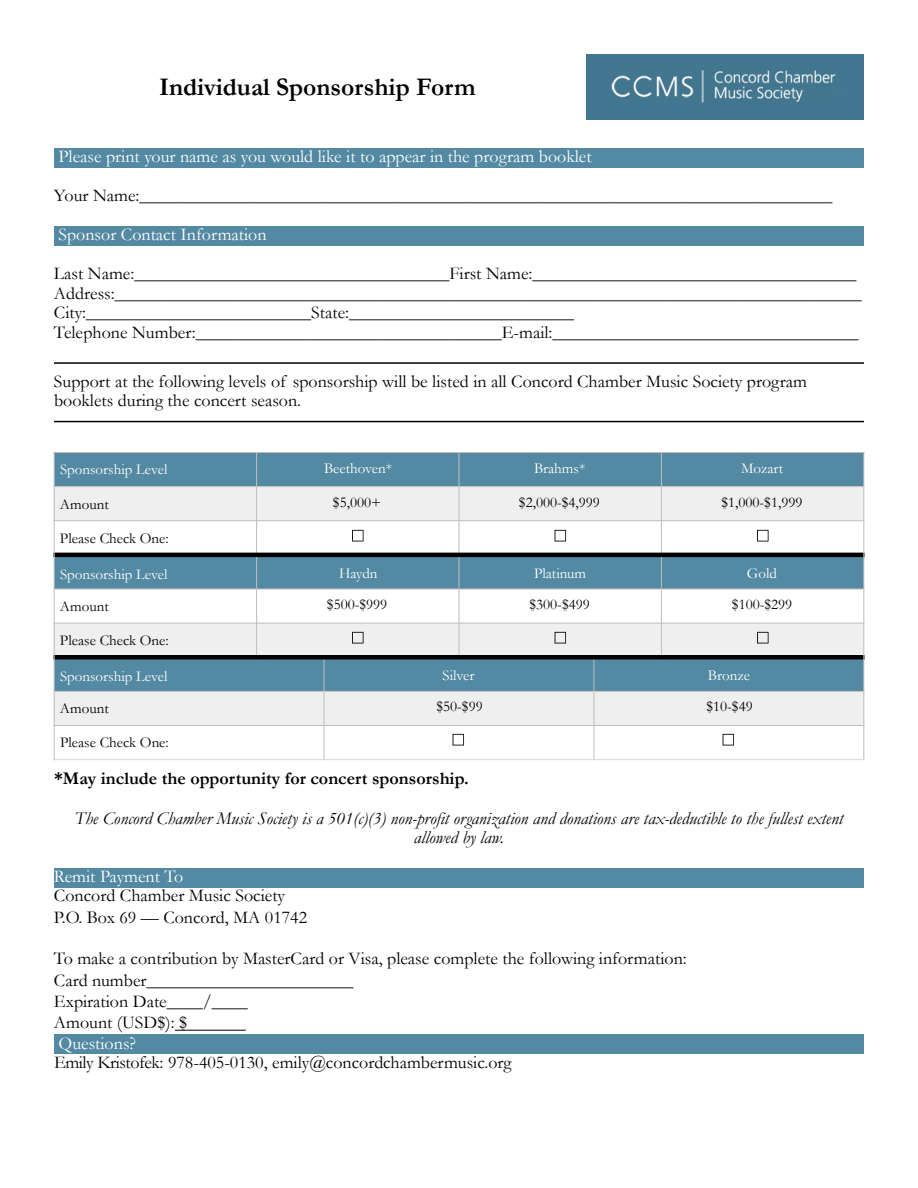
<style>
.page{position:relative;width:918px;height:1188px;background:#fff}
.page>*{position:absolute;margin:0;border:0;box-sizing:border-box;transform-origin:0 0}
.t1{font:700 25.5px "Garamond";color:#000}
.t2{font:18px/19.5px "Garamond";color:#000}
.t3{font:italic 18px/19.5px "Garamond";color:#000;text-align:center}
.t4{font:18px "Garamond";color:#fff}
.t5{font:700 18px "Garamond";color:#000}
.t6{font:15px "Garamond";color:#000}
.t7{font:15px "Garamond";color:#fff}
</style>
<div class="page">
<img style="left:587px;top:54px;width:277px;height:66px">
<div style="left:54px;top:148px;width:810px;height:19px;background:#5389a2"></div>
<div style="left:54px;top:226px;width:810px;height:19px;background:#5389a2"></div>
<div style="left:54px;top:868px;width:810px;height:19px;background:#5389a2"></div>
<div style="left:54px;top:1034px;width:810px;height:20px;background:#5389a2"></div>
<hr style="left:175px;top:1030px;width:71px;height:1px;background:#000">
<hr style="left:54px;top:362px;width:810px;height:2px;background:#000">
<hr style="left:54px;top:421px;width:810px;height:1px;background:#000">
<div style="left:54px;top:452px;width:203px;height:35px;background:#5389a2"></div>
<div style="left:257px;top:452px;width:202px;height:35px;background:#5389a2"></div>
<div style="left:459px;top:452px;width:202px;height:35px;background:#5389a2"></div>
<div style="left:661px;top:452px;width:203px;height:35px;background:#5389a2"></div>
<div style="left:54px;top:487px;width:203px;height:34px;background:#efefef"></div>
<div style="left:257px;top:487px;width:202px;height:34px;background:#efefef"></div>
<div style="left:459px;top:487px;width:202px;height:34px;background:#efefef"></div>
<div style="left:661px;top:487px;width:203px;height:34px;background:#efefef"></div>
<div style="left:54px;top:555px;width:203px;height:34px;background:#5389a2"></div>
<div style="left:257px;top:555px;width:202px;height:34px;background:#5389a2"></div>
<div style="left:459px;top:555px;width:202px;height:34px;background:#5389a2"></div>
<div style="left:661px;top:555px;width:203px;height:34px;background:#5389a2"></div>
<div style="left:54px;top:623px;width:203px;height:34px;background:#efefef"></div>
<div style="left:257px;top:623px;width:202px;height:34px;background:#efefef"></div>
<div style="left:459px;top:623px;width:202px;height:34px;background:#efefef"></div>
<div style="left:661px;top:623px;width:203px;height:34px;background:#efefef"></div>
<div style="left:54px;top:657px;width:270px;height:34px;background:#5389a2"></div>
<div style="left:324px;top:657px;width:270px;height:34px;background:#5389a2"></div>
<div style="left:594px;top:657px;width:270px;height:34px;background:#5389a2"></div>
<div style="left:54px;top:691px;width:270px;height:34px;background:#efefef"></div>
<div style="left:324px;top:691px;width:270px;height:34px;background:#efefef"></div>
<div style="left:594px;top:691px;width:270px;height:34px;background:#efefef"></div>
<svg style="left:352px;top:530px;width:12px;height:12px"></svg>
<svg style="left:555px;top:530px;width:11px;height:12px"></svg>
<svg style="left:757px;top:530px;width:12px;height:12px"></svg>
<svg style="left:352px;top:632px;width:12px;height:12px"></svg>
<svg style="left:555px;top:632px;width:11px;height:12px"></svg>
<svg style="left:757px;top:632px;width:12px;height:12px"></svg>
<svg style="left:453px;top:734px;width:11px;height:12px"></svg>
<svg style="left:723px;top:734px;width:11px;height:12px"></svg>
<hr style="left:256px;top:452px;width:1px;height:207px;background:#bfbfbf">
<hr style="left:324px;top:655px;width:1px;height:105px;background:#bfbfbf">
<hr style="left:459px;top:452px;width:1px;height:207px;background:#bfbfbf">
<hr style="left:594px;top:655px;width:1px;height:105px;background:#bfbfbf">
<hr style="left:661px;top:452px;width:1px;height:207px;background:#bfbfbf">
<hr style="left:53px;top:486px;width:812px;height:1px;background:#bfbfbf">
<hr style="left:53px;top:520px;width:812px;height:1px;background:#bfbfbf">
<hr style="left:53px;top:553px;width:812px;height:4px;background:#000">
<hr style="left:53px;top:589px;width:812px;height:1px;background:#bfbfbf">
<hr style="left:53px;top:623px;width:812px;height:1px;background:#bfbfbf">
<hr style="left:53px;top:655px;width:812px;height:4px;background:#000">
<hr style="left:53px;top:691px;width:812px;height:1px;background:#bfbfbf">
<hr style="left:53px;top:725px;width:812px;height:1px;background:#bfbfbf">
<hr style="left:54px;top:452px;width:1px;height:308px;background:#bfbfbf">
<hr style="left:864px;top:452px;width:1px;height:308px;background:#bfbfbf">
<hr style="left:53px;top:452px;width:812px;height:1px;background:#bfbfbf">
<hr style="left:53px;top:759px;width:271px;height:1px;background:#d7d7d7">
<hr style="left:324px;top:759px;width:270px;height:1px;background:#d7d7d7">
<hr style="left:594px;top:759px;width:271px;height:1px;background:#d7d7d7">
<h1 class="t1" style="left:159px;top:71px;width:318px">Individual Sponsorship Form</h1>
<p class="t4" style="left:58px;top:146px;width:535px">Please print your name as you would like it to appear in the program booklet</p>
<p class="t2" style="left:54px;top:185px;width:780px">Your Name:_____________________________________________________________________________</p>
<p class="t4" style="left:58px;top:224px;width:210px">Sponsor Contact Information</p>
<p class="t2" style="left:54px;top:263px;width:809px">Last Name:___________________________________First Name:____________________________________ Address:___________________________________________________________________________________ City:_________________________State:_________________________<br>Telephone Number:__________________________________E-mail:__________________________________</p>
<p class="t2" style="left:54px;top:371px;width:754px">Support at the following levels of sponsorship will be listed in all Concord Chamber Music Society program booklets during the concert season.</p>
<p class="t7" style="left:60px;top:460px;width:109px">Sponsorship Level</p>
<p class="t7" style="left:324px;top:459px;width:70px">Beethoven*</p>
<p class="t7" style="left:534px;top:459px;width:53px">Brahms*</p>
<p class="t7" style="left:741px;top:459px;width:44px">Mozart</p>
<p class="t6" style="left:60px;top:495px;width:50px">Amount</p>
<p class="t6" style="left:333px;top:493px;width:50px">$5,000+</p>
<p class="t6" style="left:519px;top:493px;width:82px">$2,000-$4,999</p>
<p class="t6" style="left:721px;top:493px;width:82px">$1,000-$1,999</p>
<p class="t6" style="left:60px;top:529px;width:110px">Please Check One:</p>
<p class="t7" style="left:60px;top:565px;width:109px">Sponsorship Level</p>
<p class="t7" style="left:339px;top:564px;width:40px">Haydn</p>
<p class="t7" style="left:534px;top:564px;width:54px">Platinum</p>
<p class="t7" style="left:747px;top:564px;width:32px">Gold</p>
<p class="t6" style="left:60px;top:597px;width:50px">Amount</p>
<p class="t6" style="left:327px;top:595px;width:62px">$500-$999</p>
<p class="t6" style="left:529px;top:595px;width:62px">$300-$499</p>
<p class="t6" style="left:732px;top:595px;width:62px">$100-$299</p>
<p class="t6" style="left:60px;top:631px;width:110px">Please Check One:</p>
<p class="t7" style="left:60px;top:667px;width:109px">Sponsorship Level</p>
<p class="t7" style="left:442px;top:666px;width:34px">Silver</p>
<p class="t7" style="left:708px;top:666px;width:44px">Bronze</p>
<p class="t6" style="left:60px;top:699px;width:50px">Amount</p>
<p class="t6" style="left:436px;top:697px;width:48px">$50-$99</p>
<p class="t6" style="left:706px;top:697px;width:48px">$10-$49</p>
<p class="t6" style="left:60px;top:733px;width:110px">Please Check One:</p>
<p class="t5" style="left:54px;top:768px;width:416px">*May include the opportunity for concert sponsorship.</p>
<p class="t3" style="left:75px;top:808px;width:770px">The Concord Chamber Music Society is a 501(c)(3) non-profit organization and donations are tax-deductible to the fullest extent allowed by law.</p>
<p class="t4" style="left:54px;top:866px;width:131px">Remit Payment To</p>
<p class="t2" style="left:54px;top:885px;width:255px;line-height:21px">Concord Chamber Music Society<br>P.O. Box 69 — Concord, MA 01742</p>
<p class="t2" style="left:54px;top:948px;width:634px;line-height:21px">To make a contribution by MasterCard or Visa, please complete the following information:<br>Card number_______________________<br>Expiration Date____/____<br>Amount (USD$): $</p>
<p class="t4" style="left:58px;top:1032px;width:79px">Questions?</p>
<p class="t2" style="left:54px;top:1052px;width:459px">Emily Kristofek: 978-405-0130, emily@concordchambermusic.org</p>
</div>
